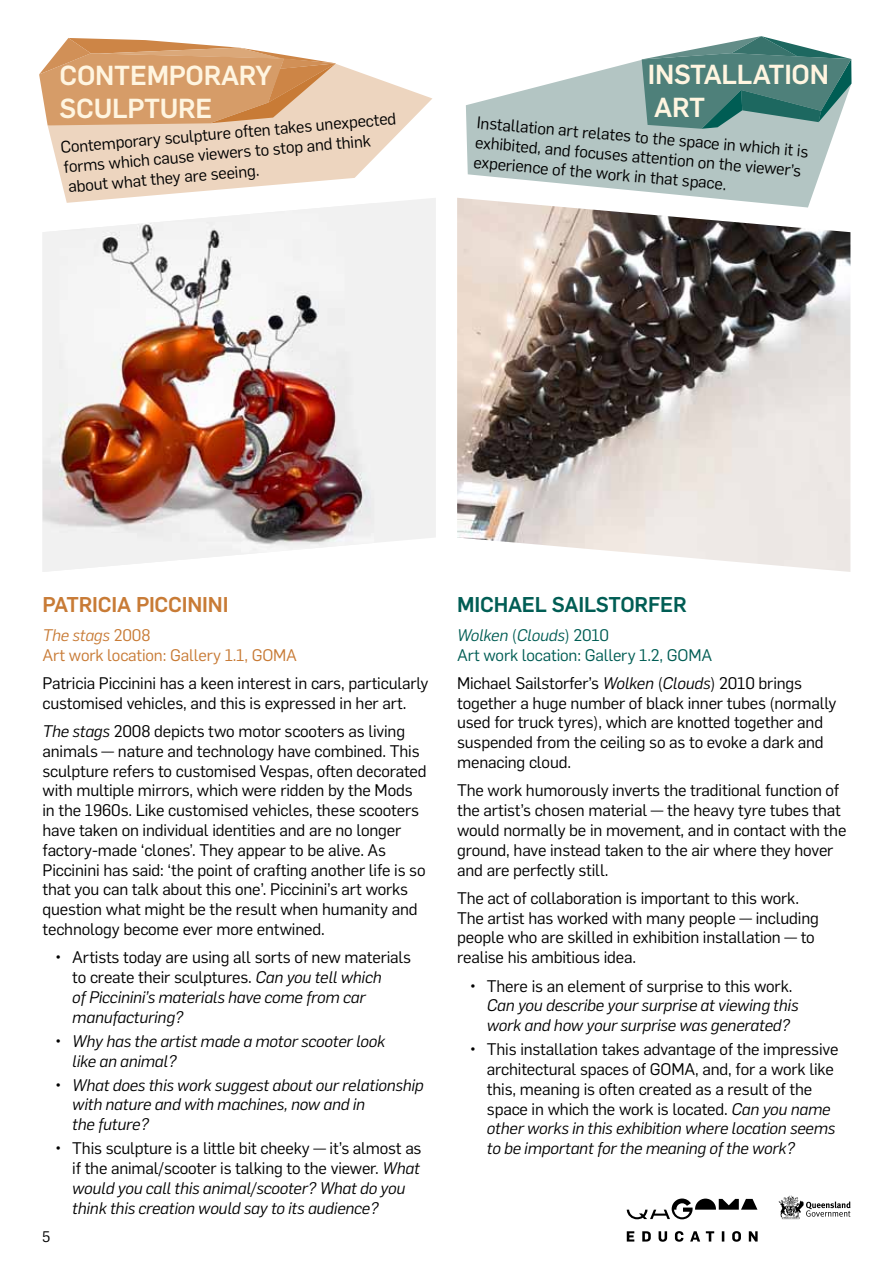
<style>
.page{position:relative;width:893px;height:1263px;background:#fff}
.page>*{position:absolute;margin:0;border:0;box-sizing:border-box;transform-origin:0 0}
.t1{font:500 27px/32.4px "Flama";letter-spacing:-.01em;color:#fff5e0}
.t2{font:500 21px "Flama";letter-spacing:-.01em;color:#005d54}
.t3{font:500 21px "Flama";letter-spacing:-.01em;color:#c87b36}
.t4{font:16.5px/19.8px "Flama";letter-spacing:-.01em;color:#000}
.t5{font:italic 16.5px/19.8px "Flama";letter-spacing:-.01em;color:#000}
.t6{font:16.5px/19.8px "Flama";letter-spacing:-.01em;color:#005d54}
.t7{font:16.5px/19.8px "Flama";letter-spacing:-.01em;color:#c87b36}
.t8{font:15px "Flama";color:#000}
.s1{font-style:italic}
.s2{font-style:normal}
</style>
<div class="page">
<svg style="left:627px;top:1231px;width:131px;height:11px"></svg>
<svg style="left:627px;top:1198px;width:130px;height:21px"></svg>
<svg style="left:779px;top:1195px;width:71px;height:24px"></svg>
<svg style="left:466px;top:60px;width:370px;height:138px;fill:#b3c5c3"></svg>
<svg style="left:48px;top:64px;width:384px;height:134px;fill:#edd5bf"></svg>
<svg style="left:65px;top:198px;width:371px;height:345px;fill:#f1f1f1"></svg>
<img style="left:43px;top:203px;width:331px;height:369px">
<img style="left:457px;top:198px;width:393px;height:374px">
<svg style="left:642px;top:36px;width:209px;height:93px;background:#6a9590"></svg>
<svg style="left:39px;top:38px;width:297px;height:87px;background:#dbaa7d"></svg>
<h1 class="t1" style="left:648px;top:57px;width:74px">INSTALLA</h1>
<h1 class="t1" style="left:768px;top:57px;width:62px">TION</h1>
<h1 class="t1" style="left:654px;top:89px;width:52px">ART</h1>
<h1 class="t1" style="left:60px;top:57px;width:162px">CONTEM PORARY<br>SCUL</h1>
<h1 class="t1" style="left:127px;top:90px;width:50px">PTURE</h1>
<p class="t4" style="left:60px;top:137px;width:341px;rotate:-5deg">Contemporary sculpture often takes unexpected forms which cause viewers to stop and think aboutwhatthey are seeing.</p>
<p class="t4" style="left:478px;top:112px;width:334px;rotate:5deg">Installation artrelates to the space in which itis exhibited, and focuses attention on the viewer’s experience ofthe work in thatspace.</p>
<p class="t3" style="left:43px;top:590px;width:117px">PATRICIA PICCI</p>
<p class="t3" style="left:188px;top:590px;width:39px">NINI</p>
<p class="t7" style="left:43px;top:624px;width:256px"><span class="s1">The stags</span> 2008<br>Art work location: Gallery 1.1, GO MA</p>
<p class="t4" style="left:43px;top:672px;width:387px">Patricia Piccinini has a keen interest in cars, particularly customised vehicles, and this is expressed in her art.</p>
<p class="t4" style="left:43px;top:720px;width:386px"><span class="s1">The stags</span> 2008 depicts two motor scooters as living animals — nature and technology have combined. This sculpture refers to customised Vespas, often decorated with multiple mirrors, which were ridden by the Mods in the 1960s. Like customised vehicles, these scooters have taken on individual identities and are no longer factory-made ‘clones’. They appear to be alive. As Piccinini has said: ‘the point of crafting another life is so that you can talk about this one’. Piccinini’s art works question what might be the result when humanity and technology become ever more entwined.</p>
<p class="t4" style="left:72px;top:946px;width:340px;text-indent:-17px">• Artists today are using all sorts of new materials to create their sculptures. <span class="s1">Can you tell which<br>of Piccinini’s materials have come from car manufacturing?</span></p>
<p class="t5" style="left:72px;top:1030px;width:314px;text-indent:-17px"><span class="s2">•</span> Why has the artist made a motor scooter look like an animal?</p>
<p class="t5" style="left:72px;top:1074px;width:353px;text-indent:-17px"><span class="s2">•</span> What does this work suggest about our relationship with nature and with machines, now and in<br>the future?</p>
<p class="t4" style="left:72px;top:1137px;width:351px;text-indent:-17px">• This sculpture is a little bit cheeky — it’s almost as if the animal/scooter is talking to the viewer. <span class="s1">What would you call this animal/scooter? What do you think this creation would say to its audience?</span></p>
<p class="t8" style="left:42px;top:1226px;width:10px">5</p>
<p class="t2" style="left:457px;top:590px;width:107px">MICHAEL SAILS</p>
<p class="t2" style="left:608px;top:590px;width:66px">TORFER</p>
<p class="t6" style="left:457px;top:624px;width:257px"><span class="s1">Wolken</span> (<span class="s1">Clouds</span>) 2010<br>Art work location: Gallery 1.2, GO MA</p>
<p class="t4" style="left:457px;top:672px;width:381px">Michael Sailstorfer’s <span class="s1">Wolken</span> (<span class="s1">Clouds</span>) 2010 brings together a huge number of black inner tubes (normally used for truck tyres), which are knotted together and suspended from the ceiling so as to evoke a dark and menacing cloud.</p>
<p class="t4" style="left:457px;top:779px;width:391px">The work humorously inverts the traditional function of the artist’s chosen material — the heavy tyre tubes that would normally be in movement, and in contact with the ground, have instead taken to the air where they hover and are perfectly still.</p>
<p class="t4" style="left:457px;top:887px;width:363px">The act of collaboration is important to this work.<br>The artist has worked with many people — including people who are skilled in exhibition installation — to realise his ambitious idea.</p>
<p class="t4" style="left:470px;top:975px;width:324px">• There is an element of surprise to this work.</p>
<p class="t5" style="left:487px;top:995px;width:313px">Can you describe your surprise at viewing this work and how your surprise was generated?</p>
<p class="t4" style="left:487px;top:1038px;width:353px;text-indent:-17px">• This installation takes advantage of the impressive architectural spaces of GO MA, and, for a work like this, meaning is often created as a result of the space in which the work is located. <span class="s1">Can you name other works in this exhibition where location seems to be important for the meaning of the work?</span></p>
</div>
